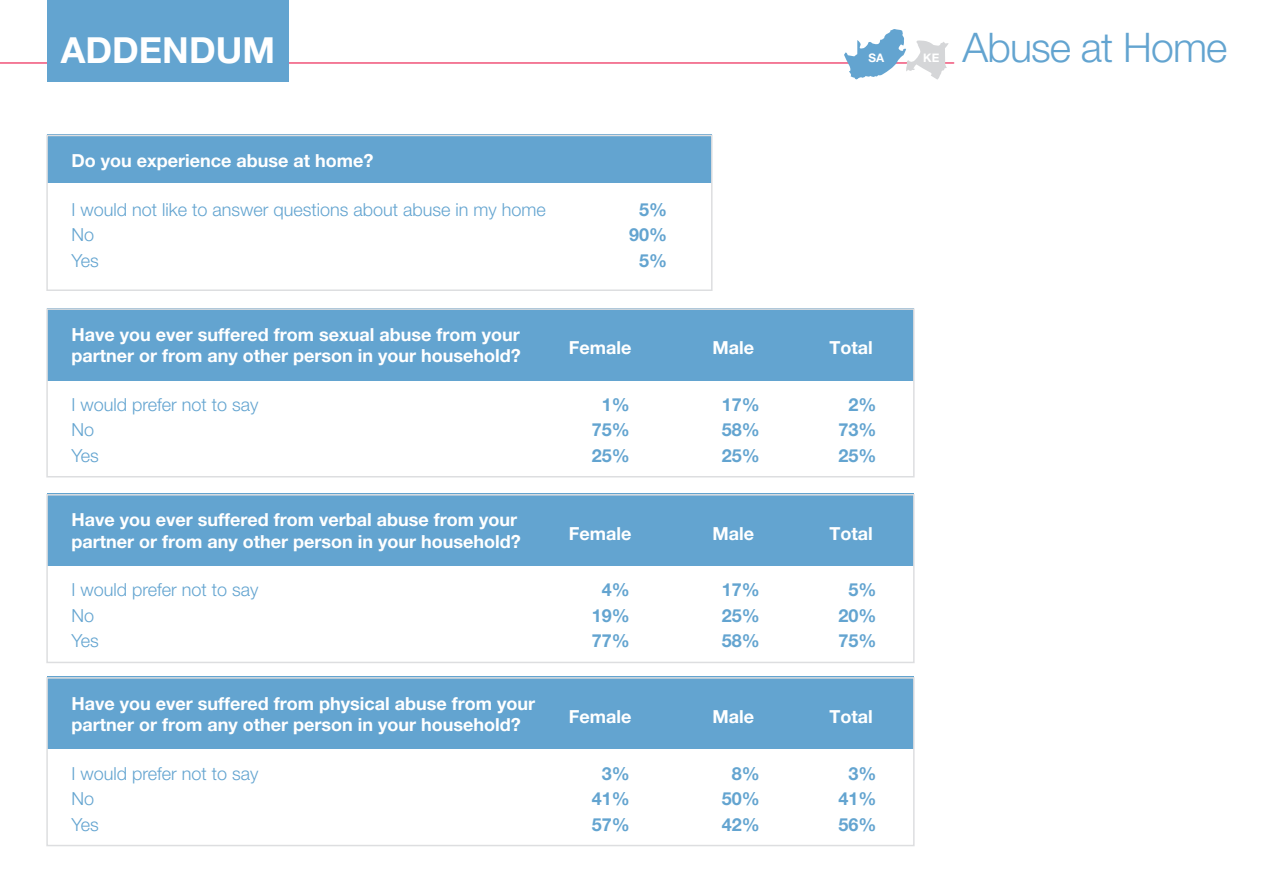
<style>
.page{position:relative;width:1263px;height:893px;background:#fff}
.page>*{position:absolute;margin:0;border:0;box-sizing:border-box;transform-origin:0 0}
.t1{font:300 40.8px "Helvetica Neue LT Pro";letter-spacing:-.02em;color:#63a4d0}
.t2{font:700 36px "Helvetica Neue LT Pro";color:#fff}
.t3{font:700 18px/21.6px "Helvetica Neue LT Pro";color:#fff}
.t4{font:300 18px/25.5px "Helvetica Neue LT Pro";color:#63a4d0}
.t5{font:700 18px/25.5px "Helvetica Neue LT Pro";color:#63a4d0;text-align:center}
.t6{font:700 11.85px "Helvetica Neue LT Pro";color:#fff}
</style>
<div class="page">
<hr style="left:0;top:62px;width:954px;height:2px;background:#f05379">
<div style="left:47px;top:0;width:242px;height:81px;background:#63a4d0"></div>
<svg style="left:844px;top:29px;width:105px;height:51px"></svg>
<div style="left:47px;top:134px;width:665px;height:49px;background:#63a4d0"></div>
<div style="left:46px;top:135px;width:666px;height:156px;border:2px solid #dddee0"></div>
<div style="left:47px;top:308px;width:867px;height:72px;background:#63a4d0"></div>
<div style="left:46px;top:308px;width:868px;height:169px;border:2px solid #dddee0"></div>
<div style="left:47px;top:494px;width:867px;height:72px;background:#63a4d0"></div>
<div style="left:46px;top:494px;width:868px;height:169px;border:2px solid #dddee0"></div>
<div style="left:47px;top:677px;width:867px;height:72px;background:#63a4d0"></div>
<div style="left:46px;top:677px;width:868px;height:169px;border:2px solid #dddee0"></div>
<h2 class="t2" style="left:61px;top:27px;width:216px">ADDENDUM</h2>
<p class="t6" style="left:868px;top:50px;width:17px">SA</p>
<p class="t6" style="left:923px;top:50px;width:18px">KE</p>
<h1 class="t1" style="left:962px;top:23px;width:266px">Abuse at Home</h1>
<p class="t3" style="left:71px;top:149px;width:304px">Do you experience abuse at home?</p>
<p class="t4" style="left:71px;top:196px;width:476px">I would not like to answer questions about abuse in my home<br>No<br>Yes</p>
<p class="t5" style="left:629px;top:196px;width:40px">5%<br>90%<br>5%</p>
<p class="t3" style="left:71px;top:323px;width:451px">Have you ever suffered from sexual abuse from your partner or from any other person in your household?</p>
<p class="t3" style="left:569px;top:336px;width:64px">Female</p>
<p class="t3" style="left:713px;top:336px;width:43px">Male</p>
<p class="t3" style="left:829px;top:336px;width:45px">Total</p>
<p class="t4" style="left:71px;top:391px;width:189px">I would prefer not to say<br>No<br>Yes</p>
<p class="t5" style="left:592px;top:391px;width:40px">1%<br>75%<br>25%</p>
<p class="t5" style="left:722px;top:391px;width:40px;text-align:justify">17% 58% 25%</p>
<p class="t5" style="left:838px;top:391px;width:40px">2%<br>73%<br>25%</p>
<p class="t3" style="left:71px;top:509px;width:451px">Have you ever suffered from verbal abuse from your partner or from any other person in your household?</p>
<p class="t3" style="left:569px;top:522px;width:64px">Female</p>
<p class="t3" style="left:713px;top:522px;width:43px">Male</p>
<p class="t3" style="left:829px;top:522px;width:45px">Total</p>
<p class="t4" style="left:71px;top:577px;width:189px">I would prefer not to say<br>No<br>Yes</p>
<p class="t5" style="left:592px;top:577px;width:40px">4%<br>19%<br>77%</p>
<p class="t5" style="left:722px;top:577px;width:40px;text-align:justify">17% 25% 58%</p>
<p class="t5" style="left:838px;top:577px;width:40px">5%<br>20%<br>75%</p>
<p class="t3" style="left:71px;top:692px;width:465px">Have you ever suffered from physical abuse from your partner or from any other person in your household?</p>
<p class="t3" style="left:569px;top:705px;width:64px">Female</p>
<p class="t3" style="left:713px;top:705px;width:43px">Male</p>
<p class="t3" style="left:829px;top:705px;width:45px">Total</p>
<p class="t4" style="left:71px;top:760px;width:189px">I would prefer not to say<br>No<br>Yes</p>
<p class="t5" style="left:592px;top:760px;width:40px">3%<br>41%<br>57%</p>
<p class="t5" style="left:722px;top:760px;width:40px">8%<br>50%<br>42%</p>
<p class="t5" style="left:838px;top:760px;width:40px">3%<br>41%<br>56%</p>
</div>
